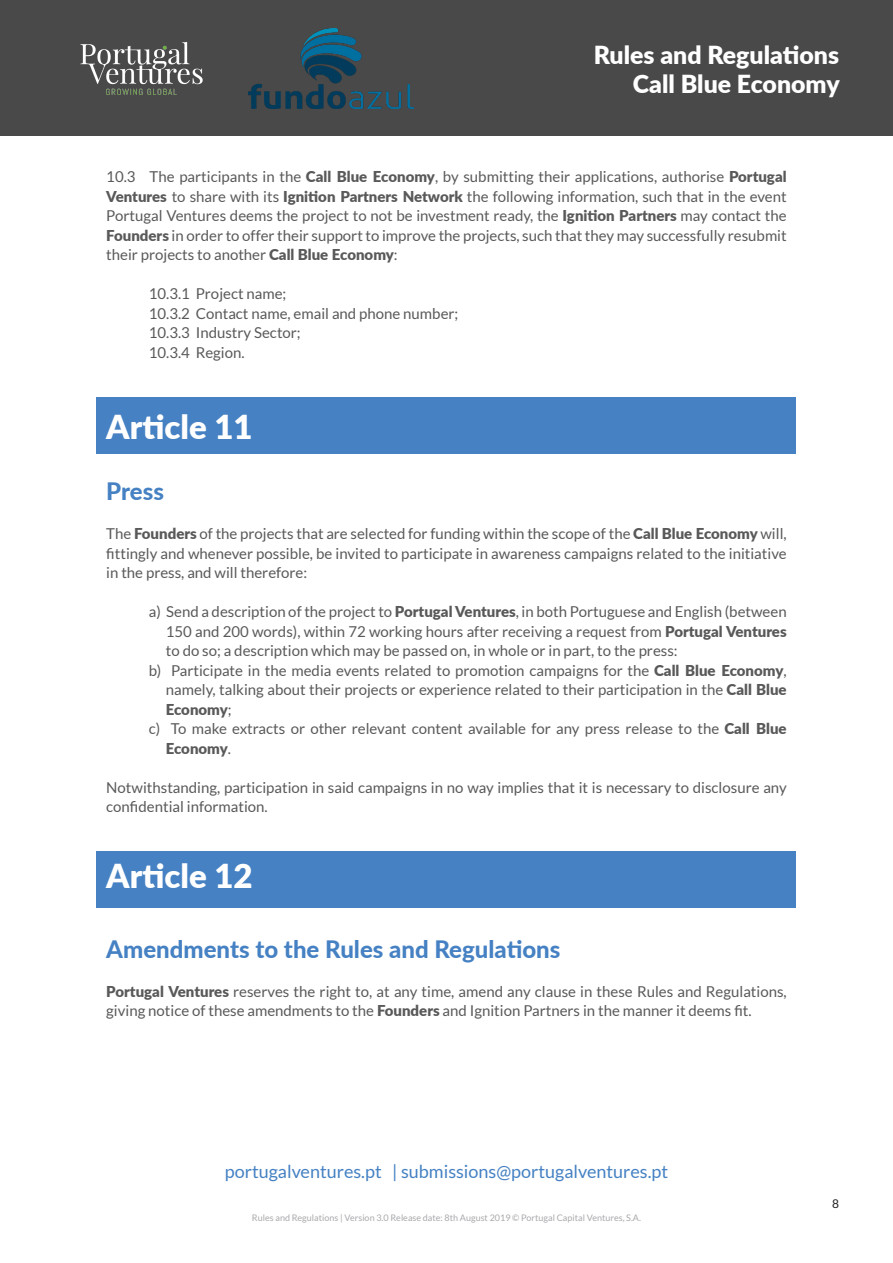
<style>
.page{position:relative;width:893px;height:1263px;background:#fff}
.page>*{position:absolute;margin:0;border:0;box-sizing:border-box;transform-origin:0 0}
.titulos_PV{font:900 33px "Lato";color:#fff}
.t1{font:900 24.9px/29.8px "Lato";color:#fff;text-align:right}
.subtitulos_PV{font:800 24px "Lato";color:#4581c3}
.t2{font:18px "Lato";color:#4581c3}
.texto_PV{font:15px/19.5px "Lato";color:#595959;text-align:justify}
.bullets2{font:15px/19.5px "Lato";color:#595959;text-align:justify}
.t3{font:12px "Lato";color:#231f20}
.t4{font:9px "Lato";color:#a8a9ad}
.s1{font-weight:900}
</style>
<div class="page">
<div style="left:1px;top:1px;width:892px;height:135px;background:#494949"></div>
<img style="left:80px;top:42px;width:123px;height:53px">
<img style="left:249px;top:28px;width:164px;height:81px">
<div style="left:97px;top:398px;width:699px;height:56px;background:#4581c3"></div>
<div style="left:97px;top:852px;width:699px;height:56px;background:#4581c3"></div>
<h2 class="t1" style="left:594px;top:38px;width:247px">Rules and Regulations<br>Call Blue Economy</h2>
<p class="texto_PV" style="left:106px;top:167px;width:682px">10.3 The participants in the <span class="s1">Call Blue Economy</span>, by submitting their applications, authorise <span class="s1">Portugal Ventures</span> to share with its <span class="s1">Ignition Partners Network</span> the following information, such that in the event Portugal Ventures deems the project to not be investment ready, the <span class="s1">Ignition Partners</span> may contact the <span class="s1">Founders</span> in order to offer their support to improve the projects, such that they may successfully resubmit their projects to another <span class="s1">Call Blue Economy</span>:</p>
<p class="bullets2" style="left:149px;top:284px;width:139px">10.3.1 Project name;</p>
<p class="bullets2" style="left:149px;top:303px;width:311px">10.3.2 Contact name, email and phone number;</p>
<p class="bullets2" style="left:149px;top:323px;width:153px">10.3.3 Industry Sector;</p>
<p class="bullets2" style="left:149px;top:342px;width:97px">10.3.4 Region.</p>
<p class="titulos_PV" style="left:106px;top:402px;width:148px">Article 11</p>
<p class="subtitulos_PV" style="left:106px;top:474px;width:59px">Press</p>
<p class="texto_PV" style="left:106px;top:524px;width:682px">The <span class="s1">Founders</span> of the projects that are selected for funding within the scope of the <span class="s1">Call Blue Economy</span> will, fittingly and whenever possible, be invited to participate in awareness campaigns related to the initiative in the press, and will therefore:</p>
<p class="bullets2" style="left:166px;top:602px;width:622px;text-indent:-17px">a) Send a description of the project to <span class="s1">Portugal Ventures</span>, in both Portuguese and English (between 150 and 200 words), within 72 working hours after receiving a request from <span class="s1">Portugal Ventures </span>to do so; a description which may be passed on, in whole or in part, to the press:</p>
<p class="bullets2" style="left:166px;top:660px;width:622px;text-indent:-17px">b) Participate in the media events related to promotion campaigns for the <span class="s1">Call Blue Economy</span>, namely, talking about their projects or experience related to their participation in the <span class="s1">Call Blue Economy</span>;</p>
<p class="bullets2" style="left:166px;top:719px;width:622px;text-indent:-17px">c) To make extracts or other relevant content available for any press release to the <span class="s1">Call Blue<br>Economy</span>.</p>
<p class="texto_PV" style="left:106px;top:777px;width:682px">Notwithstanding, participation in said campaigns in no way implies that it is necessary to disclosure any confidential information.</p>
<p class="titulos_PV" style="left:106px;top:851px;width:148px">Article 12</p>
<p class="subtitulos_PV" style="left:106px;top:931px;width:456px">Amendments to the Rules and Regulations</p>
<p class="texto_PV" style="left:106px;top:981px;width:682px"><span class="s1">Portugal Ventures</span> reserves the right to, at any time, amend any clause in these Rules and Regulations, giving notice of these amendments to the <span class="s1">Founders</span> and Ignition Partners in the manner it deems fit.</p>
<p class="t2" style="left:225px;top:1161px;width:445px">portugalventures.pt | submissions@portugalventures.pt</p>
<p class="t4" style="left:252px;top:1212px;width:391px">Rules and Regulations | Version 3.0 Release date: 8th August 2019 © Portugal Capital Ventures, S.A.</p>
<p class="t3" style="left:832px;top:1197px;width:8px">8</p>
</div>
